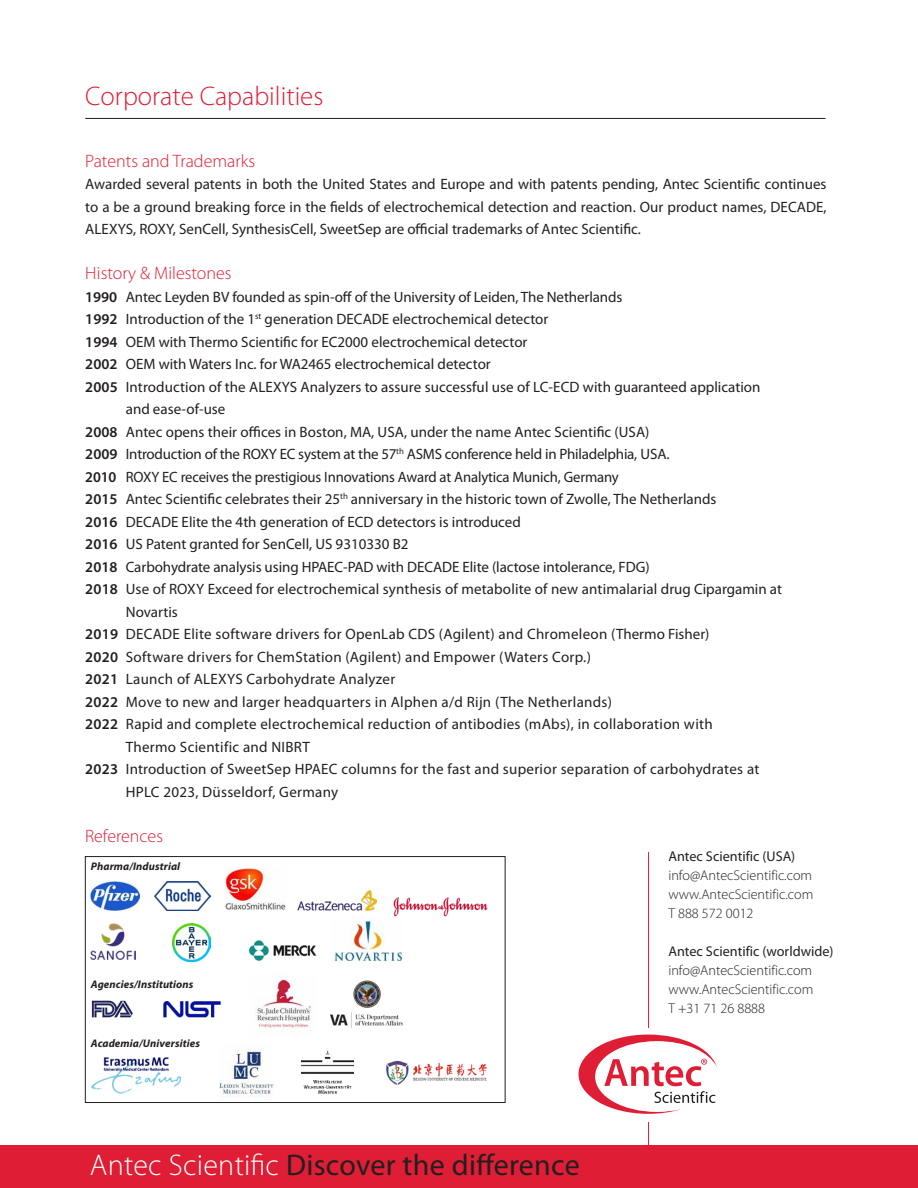
<style>
.page{position:relative;width:918px;height:1188px;background:#fff}
.page>*{position:absolute;margin:0;border:0;box-sizing:border-box;transform-origin:0 0}
.t1{font:30px "Myriad Pro";letter-spacing:.01em;color:#231f20}
.t2{font:300 27px "Myriad Pro";color:#df1d35}
.t3{font:300 18px "Myriad Pro";color:#df1d35}
.t4{font:15px/22.5px "Myriad Pro";color:#231f20}
.t5{font:15px/22.5px "Myriad Pro";letter-spacing:.02em;color:#231f20}
.Adres{font:300 14.25px "Myriad Pro";color:#231f20}
.Adres-2{font:14.25px "Myriad Pro";color:#231f20}
.t6{font:italic 700 11.1px "Myriad Pro";letter-spacing:.01em;color:#231f20}
.s1{font-weight:600}
.s2{font-weight:300;color:#fff}
</style>
<div class="page">
<hr style="left:648px;top:852px;width:1px;height:336px;background:#df1d35">
<div style="left:577px;top:1028px;width:142px;height:94px;background:#fff"></div>
<svg style="left:579px;top:1035px;width:138px;height:79px"></svg>
<hr style="left:85px;top:118px;width:741px;height:1px;background:#231f20">
<div style="left:0;top:1145px;width:918px;height:43px;background:#df1d35"></div>
<img style="left:91px;top:1057px;width:91px;height:36px">
<img style="left:90px;top:881px;width:49px;height:30px">
<img style="left:225px;top:867px;width:61px;height:43px">
<img style="left:154px;top:881px;width:57px;height:30px">
<img style="left:333px;top:920px;width:69px;height:41px">
<img style="left:90px;top:924px;width:46px;height:36px">
<img style="left:298px;top:890px;width:79px;height:20px">
<img style="left:393px;top:897px;width:95px;height:20px">
<img style="left:173px;top:924px;width:37px;height:37px">
<img style="left:248px;top:940px;width:69px;height:21px">
<div style="left:85px;top:856px;width:420px;height:247px;border:1px solid #231f20"></div>
<img style="left:219px;top:1049px;width:54px;height:48px">
<img style="left:301px;top:1050px;width:52px;height:45px">
<img style="left:386px;top:1060px;width:101px;height:24px">
<img style="left:163px;top:1002px;width:58px;height:16px">
<img style="left:91px;top:1000px;width:42px;height:18px">
<img style="left:256px;top:979px;width:55px;height:50px">
<img style="left:331px;top:980px;width:72px;height:48px">
<p class="t2" style="left:85px;top:81px;width:240px">Corporate Capabilities</p>
<p class="t3" style="left:85px;top:151px;width:171px">Patents and Trademarks</p>
<p class="t4" style="left:85px;top:173px;width:743px;text-align:justify">Awarded several patents in both the United States and Europe and with patents pending, Antec Scientific continues to a be a ground breaking force in the fields of electrochemical detection and reaction. Our product names, DECADE, ALEXYS, ROXY, SenCell, SynthesisCell, SweetSep are official trademarks of Antec Scientific.</p>
<p class="t3" style="left:85px;top:263px;width:148px">History &amp; Milestones</p>
<p class="t4" style="left:85px;top:286px;width:539px"><span class="s1">1990</span> Antec Leyden BV founded as spin-off of the University of Leiden, The Netherlands</p>
<p class="t4" style="left:85px;top:308px;width:465px"><span class="s1">1992</span> Introduction of the 1<sup>st</sup> generation DECADE electrochemical detector</p>
<p class="t4" style="left:85px;top:331px;width:444px"><span class="s1">1994</span> OEM with Thermo Scientific for EC2000 electrochemical detector</p>
<p class="t4" style="left:85px;top:353px;width:407px"><span class="s1">2002</span> OEM with Waters Inc. for WA2465 electrochemical detector</p>
<p class="t4" style="left:126px;top:376px;width:636px;text-indent:-40px"><span class="s1">2005</span> Introduction of the ALEXYS Analyzers to assure successful use of LC-ECD with guaranteed application and ease-of-use</p>
<p class="t4" style="left:85px;top:421px;width:566px"><span class="s1">2008</span> Antec opens their offices in Boston, MA, USA, under the name Antec Scientific (USA)</p>
<p class="t4" style="left:85px;top:443px;width:586px"><span class="s1">2009</span> Introduction of the ROXY EC system at the 57<sup>th</sup> ASMS conference held in Philadelphia, USA.</p>
<p class="t4" style="left:85px;top:466px;width:535px"><span class="s1">2010</span> ROXY EC receives the prestigious Innovations Award at Analytica Munich, Germany</p>
<p class="t4" style="left:85px;top:488px;width:633px"><span class="s1">2015</span> Antec Scientific celebrates their 25<sup>th</sup> anniversary in the historic town of Zwolle, The Netherlands</p>
<p class="t4" style="left:85px;top:511px;width:437px"><span class="s1">2016</span> DECADE Elite the 4th generation of ECD detectors is introduced</p>
<p class="t4" style="left:85px;top:533px;width:325px"><span class="s1">2016</span> US Patent granted for SenCell, US 9310330 B2</p>
<p class="t4" style="left:85px;top:556px;width:566px"><span class="s1">2018</span> Carbohydrate analysis using HPAEC-PAD with DECADE Elite (lactose intolerance, FDG)</p>
<p class="t4" style="left:126px;top:578px;width:658px;text-indent:-40px"><span class="s1">2018</span> Use of ROXY Exceed for electrochemical synthesis of metabolite of new antimalarial drug Cipargamin at<br>Novartis</p>
<p class="t5" style="left:85px;top:623px;width:626px"><span class="s1">2019</span> DECADE Elite software drivers for OpenLab CDS (Agilent) and Chromeleon (Thermo Fisher)</p>
<p class="t5" style="left:85px;top:646px;width:507px"><span class="s1">2020</span> Software drivers for ChemStation (Agilent) and Empower (Waters Corp.)</p>
<p class="t5" style="left:85px;top:668px;width:312px"><span class="s1">2021</span> Launch of ALEXYS Carbohydrate Analyzer</p>
<p class="t5" style="left:85px;top:691px;width:528px"><span class="s1">2022</span> Move to new and larger headquarters in Alphen a/d Rijn (The Netherlands)</p>
<p class="t5" style="left:126px;top:713px;width:588px;text-indent:-40px"><span class="s1">2022</span> Rapid and complete electrochemical reduction of antibodies (mAbs), in collaboration with<br>Thermo Scientific and NIBRT</p>
<p class="t5" style="left:126px;top:758px;width:635px;text-indent:-40px"><span class="s1">2023</span> Introduction of SweetSep HPAEC columns for the fast and superior separation of carbohydrates at<br>HPLC 2023, Düsseldorf, Germany</p>
<p class="t3" style="left:85px;top:827px;width:80px">References</p>
<p class="t6" style="left:91px;top:860px;width:91px">Pharma/Industrial</p>
<p class="t6" style="left:91px;top:978px;width:104px">Agencies/Institutions</p>
<p class="t6" style="left:91px;top:1037px;width:111px">Academia/Universities</p>
<p class="t1" style="left:90px;top:1149px;width:491px"><span class="s2">Antec Scientific</span> Discover the difference</p>
<p class="Adres-2" style="left:668px;top:849px;width:128px">Antec Scientific (USA)</p>
<p class="Adres" style="left:668px;top:868px;width:145px">info@AntecScientific.com</p>
<p class="Adres" style="left:668px;top:887px;width:146px">www.AntecScientific.com</p>
<p class="Adres" style="left:668px;top:905px;width:87px">T 888 572 0012</p>
<p class="Adres-2" style="left:668px;top:943px;width:167px">Antec Scientific (worldwide)</p>
<p class="Adres" style="left:668px;top:962px;width:145px">info@AntecScientific.com</p>
<p class="Adres" style="left:668px;top:981px;width:146px">www.AntecScientific.com</p>
<p class="Adres" style="left:668px;top:1000px;width:98px">T +31 71 26 8888</p>
</div>
